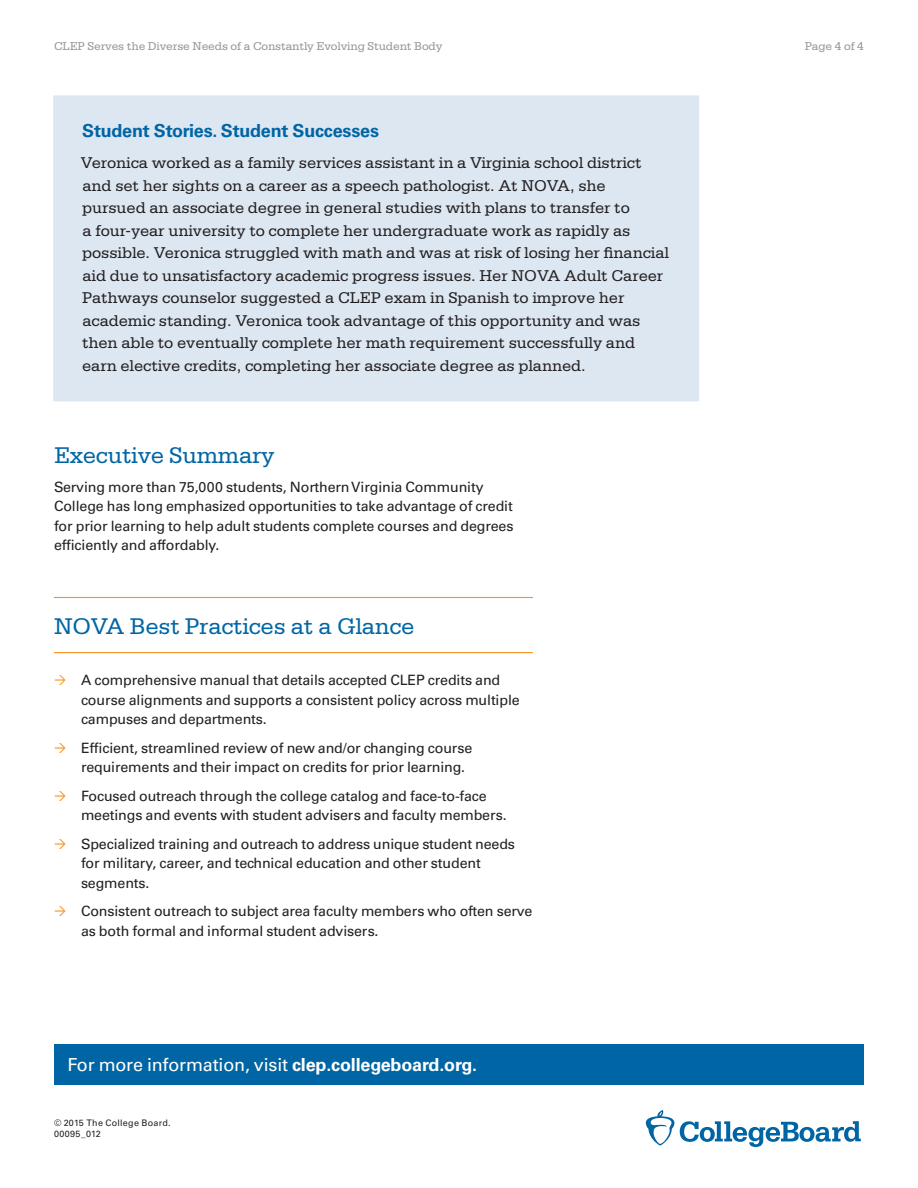
<style>
.page{position:relative;width:918px;height:1188px;background:#fff}
.page>*{position:absolute;margin:0;border:0;box-sizing:border-box;transform-origin:0 0}
.t1{font:24px "Serifa Std";letter-spacing:-.01em;color:#0065a4}
.t2{font:18px "Univers LT Std";letter-spacing:-.01em;color:#fff}
.t3{font:700 18px "Univers LT Std";letter-spacing:-.01em;color:#0065a4}
.t4{font:16.5px/22.5px "Serifa Std";letter-spacing:-.005em;color:#231f20}
.t5{font:14.25px/19.5px "Univers LT Std";letter-spacing:-.01em;color:#231f20}
.t6{font:12px "Serifa Std";letter-spacing:-.01em;color:#939598}
.t7{font:9px/10.8px "Univers LT Std";letter-spacing:.03em;color:#231f20}
.s1{font-weight:700}
</style>
<div class="page">
<svg style="left:646px;top:1110px;width:215px;height:37px"></svg>
<div style="left:54px;top:1044px;width:810px;height:40px;background:#0065a4"></div>
<div style="left:54px;top:96px;width:644px;height:305px;background:#dde7f2"></div>
<hr style="left:54px;top:597px;width:479px;height:1px;background:#f7931d">
<hr style="left:54px;top:652px;width:479px;height:1px;background:#f7931d">
<div style="left:53px;top:95px;width:646px;height:306px;border:2px solid #dde7f2"></div>
<p class="t6" style="left:54px;top:40px;width:390px">CLEP Serves the Diverse Needs of a Constantly Evolving Student Body</p>
<p class="t6" style="left:805px;top:40px;width:61px">Page 4 of 4</p>
<p class="t3" style="left:82px;top:120px;width:298px">Student Stories. Student Successes</p>
<p class="t4" style="left:81px;top:152px;width:590px">Veronica worked as a family services assistant in a Virginia school district and set her sights on a career as a speech pathologist. At NOVA, she pursued an associate degree in general studies with plans to transfer to<br>a four-year university to complete her undergraduate work as rapidly as possible. Veronica struggled with math and was at risk of losing her financial aid due to unsatisfactory academic progress issues. Her NOVA Adult Career Pathways counselor suggested a CLEP exam in Spanish to improve her academic standing. Veronica took advantage of this opportunity and was then able to eventually complete her math requirement successfully and earn elective credits, completing her associate degree as planned.</p>
<h2 class="t1" style="left:54px;top:442px;width:222px">Executive Summary</h2>
<p class="t5" style="left:54px;top:477px;width:461px">Serving more than 75,000 students, Northern Virginia Community College has long emphasized opportunities to take advantage of credit for prior learning to help adult students complete courses and degrees efficiently and affordably.</p>
<h2 class="t1" style="left:54px;top:613px;width:362px">NOVA Best Practices at a Glance</h2>
<p class="t5" style="left:81px;top:670px;width:440px">A comprehensive manual that details accepted CLEP credits and course alignments and supports a consistent policy across multiple campuses and departments.</p>
<p class="t5" style="left:81px;top:738px;width:393px">Efficient, streamlined review of new and/or changing course requirements and their impact on credits for prior learning.</p>
<p class="t5" style="left:81px;top:786px;width:427px">Focused outreach through the college catalog and face-to-face meetings and events with student advisers and faculty members.</p>
<p class="t5" style="left:81px;top:834px;width:436px">Specialized training and outreach to address unique student needs for military, career, and technical education and other student segments.</p>
<p class="t5" style="left:81px;top:901px;width:453px">Consistent outreach to subject area faculty members who often serve as both formal and informal student advisers.</p>
<p class="t2" style="left:68px;top:1054px;width:411px">For more information, visit <span class="s1">clep.collegeboard.org.</span></p>
<p class="t7" style="left:54px;top:1118px;width:118px">© 2015 The College Board.<br>00095_012</p>
</div>
